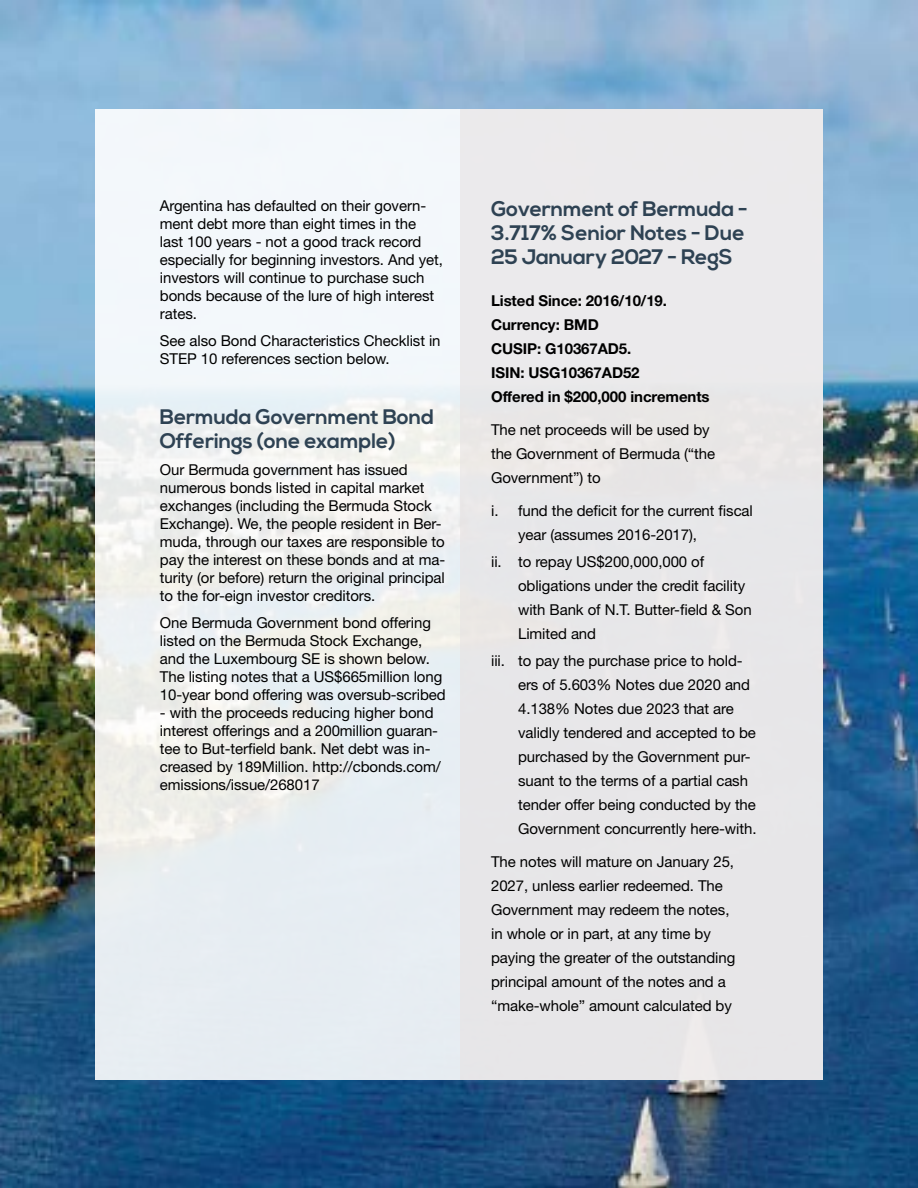
<style>
.page{position:relative;width:918px;height:1188px;background:#fff}
.page>*{position:absolute;margin:0;border:0;box-sizing:border-box;transform-origin:0 0}
.t1{font:700 21px/24px "Nexa";letter-spacing:-.005em;color:#2e4253}
.t2{font:15px/18px "Helvetica Neue LT Std";letter-spacing:-.005em;color:#000}
.t3{font:700 15px/24px "Helvetica Neue LT Std";letter-spacing:-.005em;color:#000}
</style>
<div class="page">
<img style="left:0;top:0;width:918px;height:1188px">
<div style="left:95px;top:109px;width:728px;height:970px;background:#eef0f3"></div>
<div style="left:460px;top:109px;width:363px;height:970px;background:#e7e7e9"></div>
<p class="t2" style="left:160px;top:196px;width:285px">Argentina has defaulted on their govern&shy;ment debt more than eight times in the last 100 years - not a good track record especially for beginning investors. And yet, investors will continue to purchase such bonds because of the lure of high interest rates.</p>
<p class="t2" style="left:160px;top:331px;width:282px">See also Bond Characteristics Checklist in<br>STEP 10 references section below.</p>
<h1 class="t1" style="left:160px;top:405px;width:276px">Bermuda Government Bond<br>Offerings (one example)</h1>
<p class="t2" style="left:160px;top:460px;width:287px">Our Bermuda government has issued numerous bonds listed in capital market exchanges (including the Bermuda Stock Exchange). We, the people resident in Ber&shy;muda, through our taxes are responsible to pay the interest on these bonds and at ma&shy;turity (or before) return the original principal to the for-eign investor creditors.</p>
<p class="t2" style="left:160px;top:613px;width:287px">One Bermuda Government bond offering listed on the Bermuda Stock Exchange, and the Luxembourg SE is shown below.<br>The listing notes that a US$665million long 10-year bond offering was oversub-scribed</p>
<p class="t2" style="left:160px;top:703px;width:282px">- with the proceeds reducing higher bond interest offerings and a 200million guaran&shy;tee to But-terfield bank. Net debt was in&shy;creased by 189Million. http://cbonds.com/ emissions/issue/268017</p>
<h1 class="t1" style="left:491px;top:197px;width:258px">Government of Bermuda -<br>3.717% Senior Notes - Due<br>25 January 2027 - RegS</h1>
<p class="t3" style="left:491px;top:288px;width:220px">Listed Since: 2016/10/19.<br>Currency: BMD<br>CUSIP: G10367AD5.<br>ISIN: USG10367AD52<br>Offered in $200,000 increments</p>
<p class="t2" style="left:491px;top:417px;width:226px;line-height:24px">The net proceeds will be used by the Government of Bermuda (“the<br>Government”) to</p>
<p class="t2" style="left:518px;top:498px;width:236px;line-height:24px;text-indent:-27px">i. fund the deficit for the current fiscal year (assumes 2016-2017),</p>
<p class="t2" style="left:518px;top:549px;width:235px;line-height:24px;text-indent:-27px">ii. to repay US$200,000,000 of obligations under the credit facility with Bank of N.T. Butter-field &amp; Son<br>Limited and</p>
<p class="t2" style="left:518px;top:648px;width:240px;line-height:24px;text-indent:-27px">iii. to pay the purchase price to hold&shy;ers of 5.603% Notes due 2020 and 4.138% Notes due 2023 that are validly tendered and accepted to be purchased by the Government pur&shy;suant to the terms of a partial cash tender offer being conducted by the Government concurrently here-with.</p>
<p class="t2" style="left:491px;top:849px;width:246px;line-height:24px">The notes will mature on January 25, 2027, unless earlier redeemed. The Government may redeem the notes, in whole or in part, at any time by paying the greater of the outstanding principal amount of the notes and a “make-whole” amount calculated by</p>
</div>
